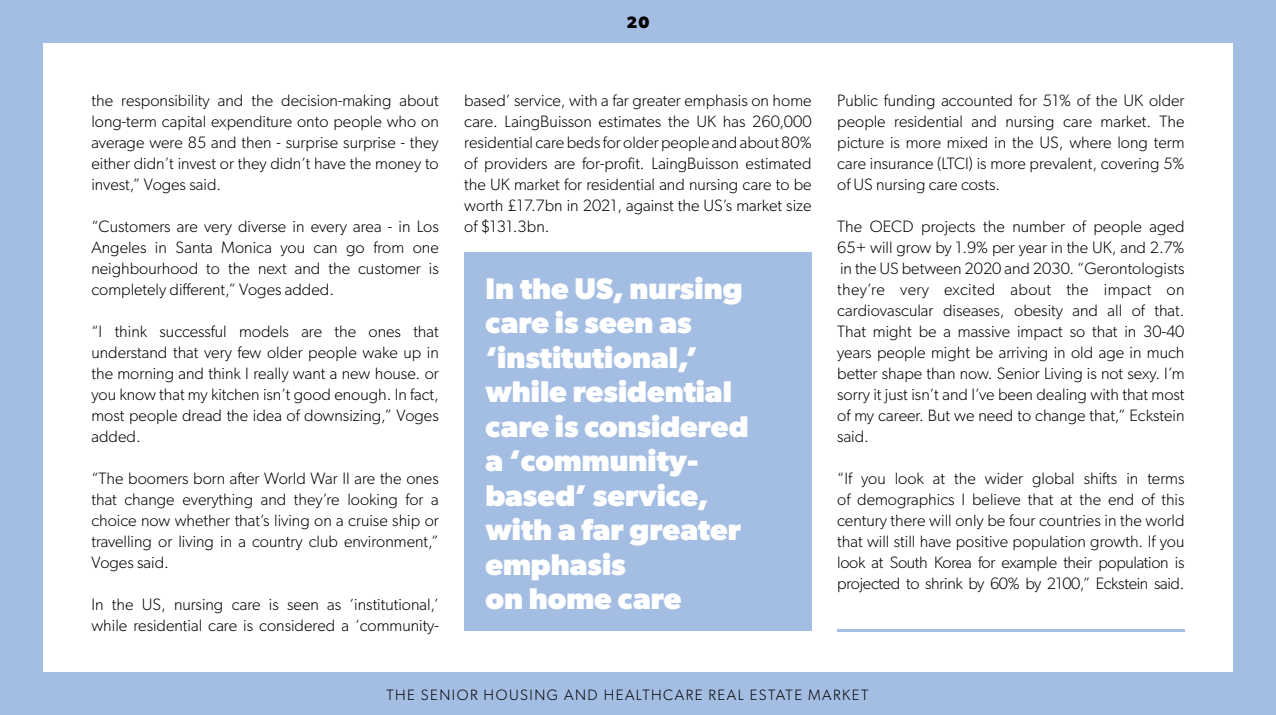
<style>
.page{position:relative;width:1276px;height:715px;background:#fff}
.page>*{position:absolute;margin:0;border:0;box-sizing:border-box;transform-origin:0 0}
.t1{font:700 30px/34.5px "Gibson";color:#fff}
.t2{font:300 16.5px/21px "Gibson";color:#000;text-align:justify}
.t3{font:700 16.5px "Gibson";color:#000}
.t4{font:300 15px "Gibson";letter-spacing:.1em;color:#000}
</style>
<div class="page">
<hr style="left:837px;top:628px;width:347px;height:3px;background:#a4bde3">
<div style="left:464px;top:253px;width:347px;height:378px;background:#a4bde3"></div>
<div style="left:1233px;top:0;width:43px;height:714px;background:#a4bde3"></div>
<div style="left:0;top:672px;width:1276px;height:42px;background:#a4bde3"></div>
<div style="left:0;top:0;width:1276px;height:43px;background:#a4bde3"></div>
<div style="left:0;top:0;width:43px;height:714px;background:#a4bde3"></div>
<p class="t3" style="left:626px;top:12px;width:25px">20</p>
<p class="t2" style="left:91px;top:89px;width:349px">the responsibility and the decision-making about long-term capital expenditure onto people who on average were 85 and then - surprise surprise - they either didn’t invest or they didn’t have the money to invest,” Voges said.</p>
<p class="t2" style="left:91px;top:215px;width:349px">“Customers are very diverse in every area - in Los Angeles in Santa Monica you can go from one neighbourhood to the next and the customer is completely different,” Voges added.</p>
<p class="t2" style="left:91px;top:320px;width:349px">“I think successful models are the ones that understand that very few older people wake up in the morning and think I really want a new house. or you know that my kitchen isn’t good enough. In fact, most people dread the idea of downsizing,” Voges added.</p>
<p class="t2" style="left:91px;top:467px;width:349px">“The boomers born after World War II are the ones that change everything and they’re looking for a choice now whether that’s living on a cruise ship or travelling or living in a country club environment,” Voges said.</p>
<p class="t2" style="left:91px;top:593px;width:349px">In the US, nursing care is seen as ‘institutional,’ while residential care is considered a ‘community-</p>
<p class="t2" style="left:464px;top:89px;width:349px">based’ service, with a far greater emphasis on home care. LaingBuisson estimates the UK has 260,000 residential care beds for older people and about 80% of providers are for-profit. LaingBuisson estimated the UK market for residential and nursing care to be worth £17.7bn in 2021, against the US’s market size of $131.3bn.</p>
<p class="t2" style="left:837px;top:89px;width:349px">Public funding accounted for 51% of the UK older people residential and nursing care market. The picture is more mixed in the US, where long term care insurance (LTCI) is more prevalent, covering 5% of US nursing care costs.</p>
<p class="t2" style="left:837px;top:215px;width:349px">The OECD projects the number of people aged 65+ will grow by 1.9% per year in the UK, and 2.7% in the US between 2020 and 2030. “Gerontologists they’re very excited about the impact on cardiovascular diseases, obesity and all of that.<br>That might be a massive impact so that in 30-40 years people might be arriving in old age in much better shape than now. Senior Living is not sexy. I’m sorry it just isn’t and I’ve been dealing with that most of my career. But we need to change that,” Eckstein said.</p>
<p class="t2" style="left:837px;top:467px;width:349px">“If you look at the wider global shifts in terms of demographics I believe that at the end of this century there will only be four countries in the world that will still have positive population growth. If you look at South Korea for example their population is projected to shrink by 60% by 2100,” Eckstein said.</p>
<h1 class="t1" style="left:485px;top:270px;width:265px">In the US, nursing care is seen as ‘institutional,’ while residential care is considered a ‘community&shy;based’ service, with a far greater emphasis<br>on home care</h1>
<p class="t4" style="left:386px;top:685px;width:483px">THE SENIOR HOUSING AND HEALTHCARE REAL ESTATE MARKET</p>
</div>
